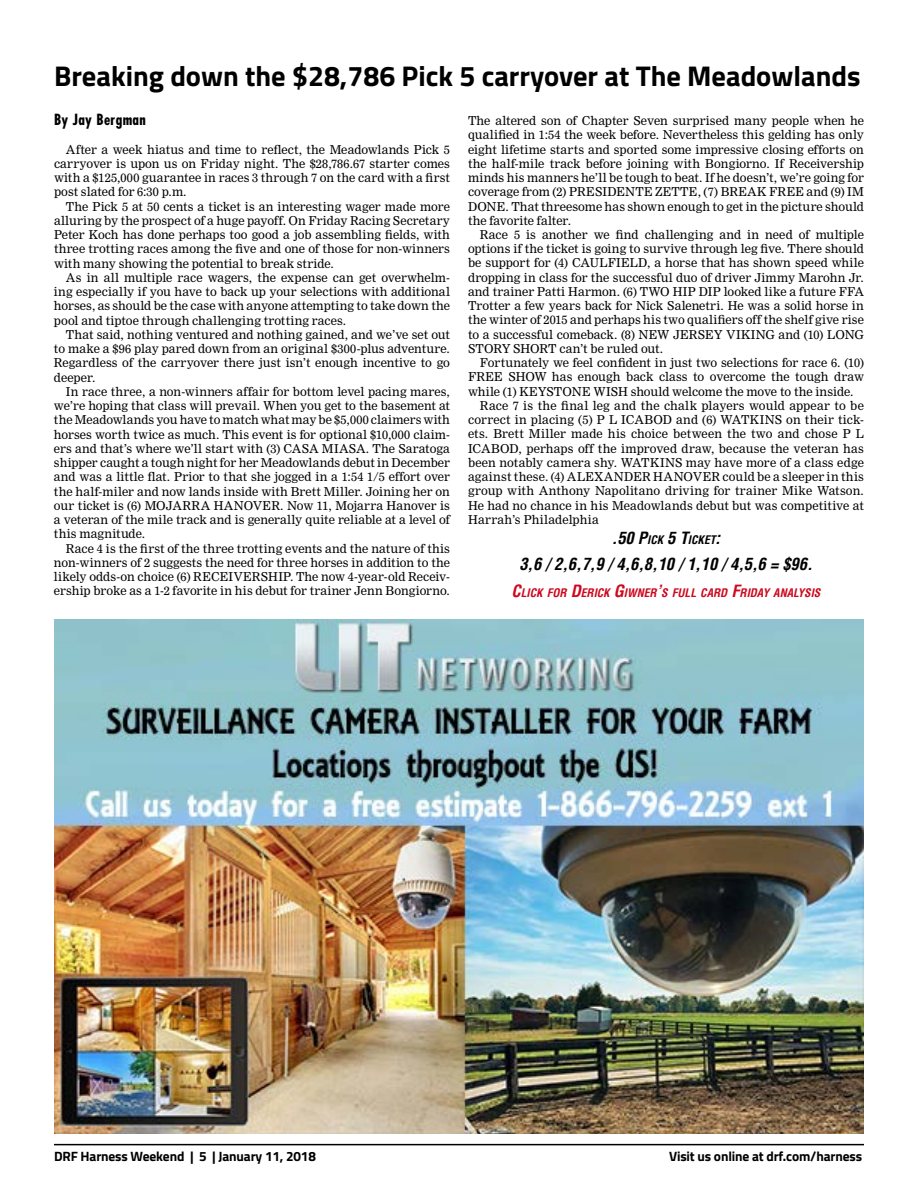
<style>
.page{position:relative;width:918px;height:1188px;background:#fff}
.page>*{position:absolute;margin:0;border:0;box-sizing:border-box;transform-origin:0 0}
.t1{font:700 28.5px "Titillium Web";color:#000}
.t2{font:italic 700 condensed 16.5px "Helvetica LT Std";color:#000}
.t3{font:700 condensed 15px "Futura Std";letter-spacing:.025em;color:#000}
.t4{font:700 13.5px "Titillium Web";letter-spacing:-.01em;color:#000}
.t5{font:12px/14.2px "Nimrod MT Std";letter-spacing:.005em;color:#000;text-align:justify}
.t6{font:italic 700 condensed 11.55px "Helvetica LT Std";color:#cd071e}
.t7{font:italic 700 condensed 11.55px "Helvetica LT Std";color:#000}
.s1{font-size:16.5px}
</style>
<div class="page">
<hr style="left:54px;top:1144px;width:810px;height:1px;background:#000">
<img style="left:54px;top:620px;width:810px;height:514px">
<h1 class="t1" style="left:54px;top:55px;width:808px">Breaking down the $28,786 Pick 5 carryover at The Meadowlands</h1>
<p class="t3" style="left:54px;top:110px;width:93px">By Jay Bergman</p>
<p class="t5" style="left:54px;top:142px;width:398px;text-indent:12px">After a week hiatus and time to reflect, the Meadowlands Pick 5 carryover is upon us on Friday night. The $28,786.67 starter comes with a $125,000 guarantee in races 3 through 7 on the card with a first post slated for 6:30 p.m.</p>
<p class="t5" style="left:54px;top:199px;width:398px;text-indent:12px">The Pick 5 at 50 cents a ticket is an interesting wager made more alluring by the prospect of a huge payoff. On Friday Racing Secretary Peter Koch has done perhaps too good a job assembling fields, with three trotting races among the five and one of those for non-winners with many showing the potential to break stride.</p>
<p class="t5" style="left:54px;top:271px;width:398px;text-indent:12px">As in all multiple race wagers, the expense can get overwhelm&shy;ing especially if you have to back up your selections with additional horses, as should be the case with anyone attempting to take down the pool and tiptoe through challenging trotting races.</p>
<p class="t5" style="left:54px;top:328px;width:397px;text-indent:12px">That said, nothing ventured and nothing gained, and we’ve set out to make a $96 play pared down from an original $300-plus adventure.<br>Regardless of the carryover there just isn’t enough incentive to go deeper.</p>
<p class="t5" style="left:54px;top:385px;width:398px;text-indent:12px">In race three, a non-winners affair for bottom level pacing mares, we’re hoping that class will prevail. When you get to the basement at the Meadowlands you have to match what may be $5,000 claimers with horses worth twice as much. This event is for optional $10,000 claim&shy;ers and that’s where we’ll start with (3) CASA MIASA. The Saratoga shipper caught a tough night for her Meadowlands debut in December and was a little flat. Prior to that she jogged in a 1:54 1/5 effort over the half-miler and now lands inside with Brett Miller. Joining her on our ticket is (6) MOJARRA HANOVER. Now 11, Mojarra Hanover is a veteran of the mile track and is generally quite reliable at a level of this magnitude.</p>
<p class="t5" style="left:54px;top:541px;width:398px;text-indent:12px">Race 4 is the first of the three trotting events and the nature of this non-winners of 2 suggests the need for three horses in addition to the likely odds-on choice (6) RECEIVERSHIP. The now 4-year-old Receiv&shy;ership broke as a 1-2 favorite in his debut for trainer Jenn Bongiorno.</p>
<p class="t5" style="left:468px;top:114px;width:398px">The altered son of Chapter Seven surprised many people when he qualified in 1:54 the week before. Nevertheless this gelding has only eight lifetime starts and sported some impressive closing efforts on the half-mile track before joining with Bongiorno. If Receivership minds his manners he’ll be tough to beat. If he doesn’t, we’re going for coverage from (2) PRESIDENTE ZETTE, (7) BREAK FREE and (9) IM DONE. That threesome has shown enough to get in the picture should the favorite falter.</p>
<p class="t5" style="left:468px;top:228px;width:398px;text-indent:12px">Race 5 is another we find challenging and in need of multiple options if the ticket is going to survive through leg five. There should be support for (4) CAULFIELD, a horse that has shown speed while dropping in class for the successful duo of driver Jimmy Marohn Jr. and trainer Patti Harmon. (6) TWO HIP DIP looked like a future FFA Trotter a few years back for Nick Salenetri. He was a solid horse in the winter of 2015 and perhaps his two qualifiers off the shelf give rise to a successful comeback. (8) NEW JERSEY VIKING and (10) LONG STORY SHORT can’t be ruled out.</p>
<p class="t5" style="left:480px;top:356px;width:385px">Fortunately we feel confident in just two selections for race 6. (10)</p>
<p class="t5" style="left:468px;top:370px;width:398px">FREE SHOW has enough back class to overcome the tough draw</p>
<p class="t5" style="left:468px;top:384px;width:387px">while (1) KEYSTONE WISH should welcome the move to the inside.</p>
<p class="t5" style="left:480px;top:399px;width:385px">Race 7 is the final leg and the chalk players would appear to be</p>
<p class="t5" style="left:468px;top:413px;width:397px">correct in placing (5) P L ICABOD and (6) WATKINS on their tick-</p>
<p class="t5" style="left:468px;top:427px;width:397px">ets. Brett Miller made his choice between the two and chose P L</p>
<p class="t5" style="left:468px;top:441px;width:397px">ICABOD, perhaps off the improved draw, because the veteran has</p>
<p class="t5" style="left:468px;top:456px;width:397px">been notably camera shy. WATKINS may have more of a class edge</p>
<p class="t5" style="left:468px;top:470px;width:398px">against these. (4) ALEXANDER HANOVER could be a sleeper in this</p>
<p class="t5" style="left:468px;top:484px;width:397px">group with Anthony Napolitano driving for trainer Mike Watson.</p>
<p class="t5" style="left:468px;top:498px;width:397px">He had no chance in his Meadowlands debut but was competitive at</p>
<p class="t5" style="left:468px;top:513px;width:132px">Harrah’s Philadelphia</p>
<p class="t7" style="left:612px;top:532px;width:110px"><span class="s1">.50 P</span>ICK <span class="s1">5 T</span>ICKET<span class="s1">:</span></p>
<h2 class="t2" style="left:519px;top:554px;width:295px">3,6 / 2,6,7,9 / 4,6,8,10 / 1,10 / 4,5,6 = $96.</h2>
<p class="t6" style="left:512px;top:585px;width:310px"><span class="s1">C</span>LICK FOR <span class="s1">D</span>ERICK <span class="s1">G</span>IWNER<span class="s1">’</span>S FULL CARD <span class="s1">F</span>RIDAY ANALYSIS</p>
<p class="t4" style="left:54px;top:1146px;width:263px">DRF Harness Weekend | 5 | January 11, 2018</p>
<p class="t4" style="left:669px;top:1146px;width:195px">Visit us online at drf.com/harness</p>
</div>
